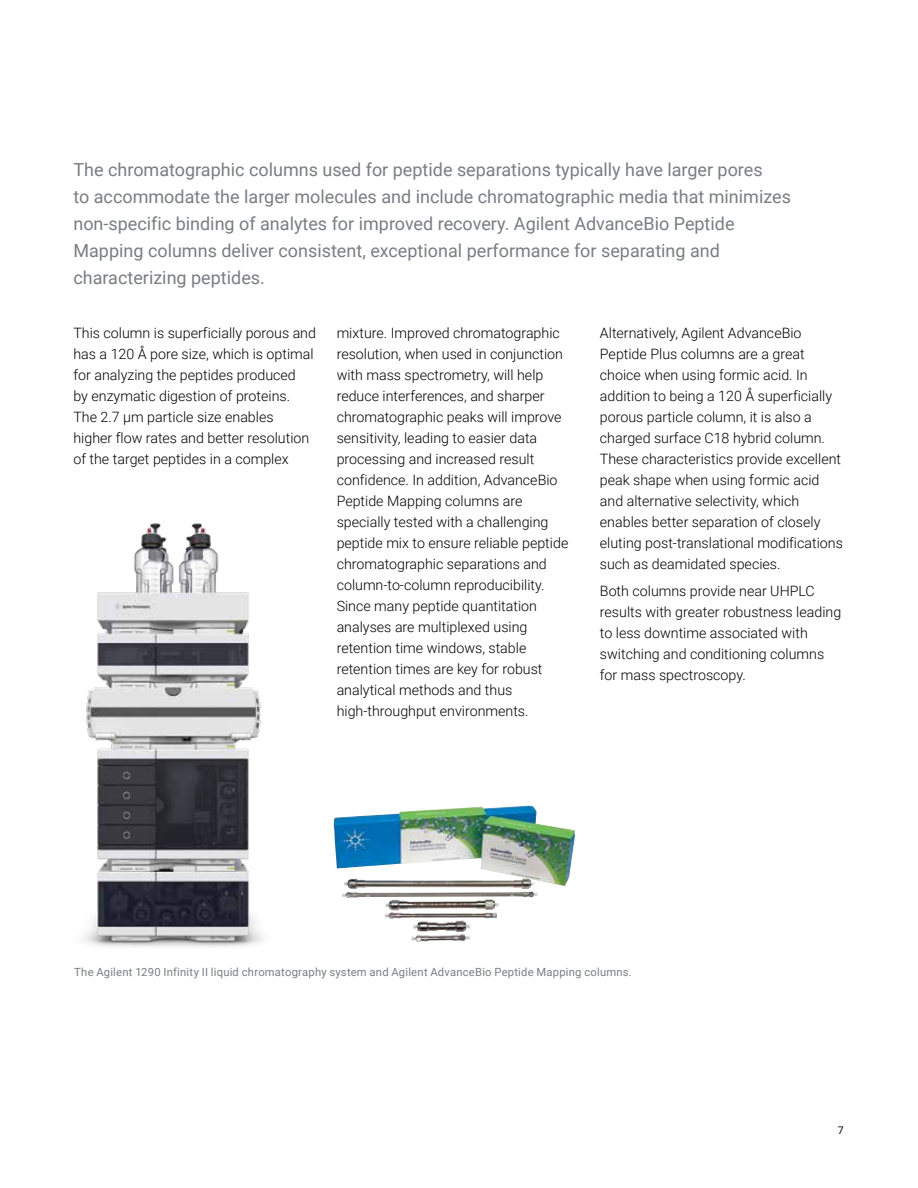
<style>
.page{position:relative;width:918px;height:1188px;background:#fff}
.page>*{position:absolute;margin:0;border:0;box-sizing:border-box;transform-origin:0 0}
.t1{font:18px/27px "Roboto";color:#797d82}
.t2{font:300 14.25px/21px "Roboto";color:#000}
.t3{font:11.25px "Roboto";letter-spacing:.02em;color:#797d82}
.t4{font:10.5px "Roboto";color:#000}
</style>
<div class="page">
<img style="left:84px;top:523px;width:179px;height:424px">
<img style="left:334px;top:807px;width:194px;height:82px">
<p class="t1" style="left:73px;top:155px;width:719px">The chromatographic columns used for peptide separations typically have larger pores<br>to accommodate the larger molecules and include chromatographic media that minimizes non-specific binding of analytes for improved recovery. Agilent AdvanceBio Peptide Mapping columns deliver consistent, exceptional performance for separating and characterizing peptides.</p>
<p class="t2" style="left:73px;top:322px;width:244px">This column is superficially porous and has a 120 Å pore size, which is optimal for analyzing the peptides produced<br>by enzymatic digestion of proteins.<br>The 2.7 µm particle size enables higher flow rates and better resolution of the target peptides in a complex</p>
<p class="t2" style="left:337px;top:322px;width:233px">mixture. Improved chromatographic resolution, when used in conjunction with mass spectrometry, will help reduce interferences, and sharper chromatographic peaks will improve sensitivity, leading to easier data processing and increased result confidence. In addition, AdvanceBio Peptide Mapping columns are specially tested with a challenging peptide mix to ensure reliable peptide chromatographic separations and column-to-column reproducibility.<br>Since many peptide quantitation analyses are multiplexed using retention time windows, stable retention times are key for robust analytical methods and thus high-throughput environments.</p>
<p class="t2" style="left:600px;top:322px;width:244px">Alternatively, Agilent AdvanceBio Peptide Plus columns are a great choice when using formic acid. In addition to being a 120 Å superficially porous particle column, it is also a charged surface C18 hybrid column.<br>These characteristics provide excellent peak shape when using formic acid and alternative selectivity, which enables better separation of closely eluting post-translational modifications such as deamidated species.</p>
<p class="t2" style="left:600px;top:580px;width:243px">Both columns provide near UHPLC results with greater robustness leading to less downtime associated with switching and conditioning columns for mass spectroscopy.</p>
<p class="t3" style="left:74px;top:964px;width:559px">The Agilent 1290 Infinity II liquid chromatography system and Agilent AdvanceBio Peptide Mapping columns.</p>
<p class="t4" style="left:838px;top:1123px;width:7px">7</p>
</div>
